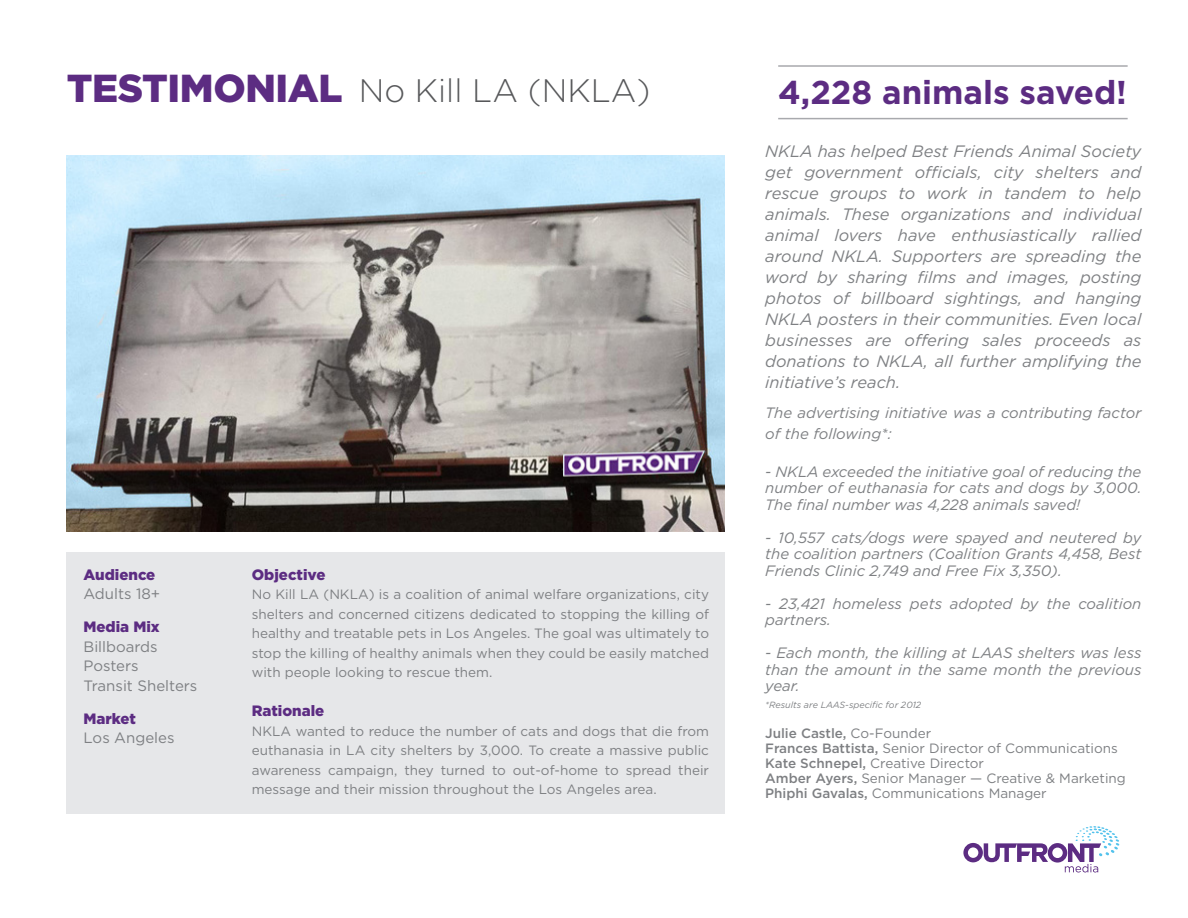
<style>
.page{position:relative;width:1188px;height:918px;background:#fff}
.page>*{position:absolute;margin:0;border:0;box-sizing:border-box;transform-origin:0 0}
.t1{font:700 33px "Gotham";color:#5c2c82}
.t2{font:300 32.55px "Gotham";color:#57585a}
.t3{font:italic 16.5px/21px "Gotham";color:#7e8083;text-align:justify}
.t4{font:italic 15px/16.5px "Gotham";color:#7e8083;text-align:justify}
.t5{font:15px "Gotham";color:#7e8083}
.t6{font:900 15px "Gotham";color:#5c2c82}
.t7{font:13.5px/19.5px "Gotham";color:#7e8083;text-align:justify}
.t8{font:500 13.5px "Gotham";color:#7e8083}
.t9{font:italic 9px "Gotham";color:#7e8083}
.s1{font-weight:900;font-size:39px;color:#5c2c82}
.s2{font-weight:400}
.s3{font-weight:500}
</style>
<div class="page">
<div style="left:66px;top:552px;width:658px;height:261px;background:#e6e7e9"></div>
<svg style="left:963px;top:826px;width:157px;height:47px"></svg>
<img style="left:66px;top:156px;width:658px;height:375px">
<hr style="left:778px;top:118px;width:350px;height:1px;background:#a8a9ad">
<hr style="left:778px;top:65px;width:350px;height:2px;background:#a8a9ad">
<p class="t2" style="left:67px;top:69px;width:585px"><span class="s1">TESTIMONIAL</span> No Kill LA (NKLA)</p>
<p class="t1" style="left:778px;top:70px;width:350px">4,228 animals saved!</p>
<p class="t6" style="left:84px;top:564px;width:73px">Audience</p>
<p class="t5" style="left:84px;top:584px;width:78px">Adults 18+</p>
<p class="t6" style="left:84px;top:617px;width:78px">Media Mix</p>
<p class="t5" style="left:84px;top:637px;width:76px">Billboards</p>
<p class="t5" style="left:84px;top:656px;width:57px">Posters</p>
<p class="t5" style="left:84px;top:676px;width:115px">Transit Shelters</p>
<p class="t6" style="left:84px;top:708px;width:54px">Market</p>
<p class="t5" style="left:84px;top:728px;width:93px">Los Angeles</p>
<p class="t6" style="left:252px;top:564px;width:75px">Objective</p>
<p class="t7" style="left:252px;top:585px;width:459px">No Kill LA (NKLA) is a coalition of animal welfare organizations, city shelters and concerned citizens dedicated to stopping the killing of healthy and treatable pets in Los Angeles. The goal was ultimately to stop the killing of healthy animals when they could be easily matched with people looking to rescue them.</p>
<p class="t6" style="left:252px;top:701px;width:74px">Rationale</p>
<p class="t7" style="left:252px;top:721px;width:459px">NKLA wanted to reduce the number of cats and dogs that die from euthanasia in LA city shelters by 3,000. To create a massive public awareness campaign, they turned to out-of-home to spread their message and their mission throughout the Los Angeles area.</p>
<p class="t3" style="left:765px;top:141px;width:378px">NKLA has helped Best Friends Animal Society get government officials, city shelters and rescue groups to work in tandem to help animals. These organizations and individual animal lovers have enthusiastically rallied around NKLA. Supporters are spreading the word by sharing films and images, posting photos of billboard sightings, and hanging NKLA posters in their communities. Even local businesses are offering sales proceeds as donations to NKLA, all further amplifying the initiative’s reach.</p>
<p class="t4" style="left:765px;top:402px;width:378px;line-height:21px">The advertising initiative was a contributing factor of the following*:</p>
<p class="t4" style="left:765px;top:463px;width:378px">- NKLA exceeded the initiative goal of reducing the number of euthanasia for cats and dogs by 3,000.<br>The final number was 4,228 animals saved!</p>
<p class="t4" style="left:765px;top:529px;width:378px">- 10,557 cats/dogs were spayed and neutered by the coalition partners (Coalition Grants 4,458, Best Friends Clinic 2,749 and Free Fix 3,350).</p>
<p class="t4" style="left:765px;top:595px;width:378px">- 23,421 homeless pets adopted by the coalition partners.</p>
<p class="t4" style="left:765px;top:645px;width:378px">- Each month, the killing at LAAS shelters was less than the amount in the same month the previous year.</p>
<p class="t9" style="left:765px;top:699px;width:158px">*Results are LAAS-specific for 2012</p>
<p class="t8" style="left:765px;top:724px;width:167px">Julie Castle, <span class="s2">Co-Founder</span></p>
<p class="t7" style="left:765px;top:738px;width:354px"><span class="s3">Frances Battista,</span> Senior Director of Communications</p>
<p class="t7" style="left:765px;top:753px;width:220px"><span class="s3">Kate Schnepel,</span> Creative Director</p>
<p class="t7" style="left:765px;top:768px;width:362px"><span class="s3">Amber Ayers,</span> Senior Manager — Creative &amp; Marketing</p>
<p class="t7" style="left:765px;top:783px;width:283px"><span class="s3">Phiphi Gavalas,</span> Communications Manager</p>
</div>
